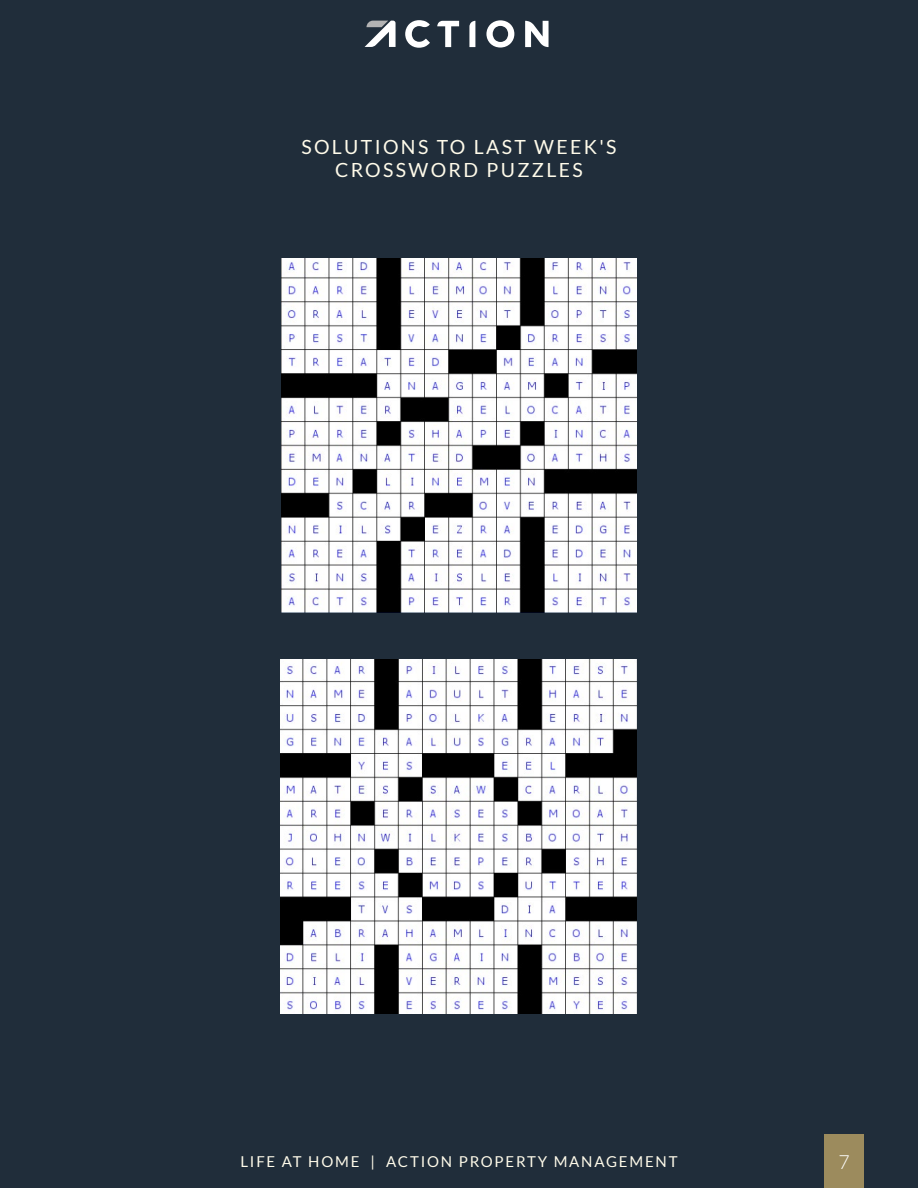
<style>
.page{position:relative;width:918px;height:1188px;background:#202d3a}
.page>*{position:absolute;margin:0;border:0;box-sizing:border-box;transform-origin:0 0}
.t1{font:19.5px/23.4px "Lato";letter-spacing:.12em;color:#fffbea;text-align:center}
.t2{font:300 19.5px "Lato";color:#fff}
.t3{font:15px "Lato";letter-spacing:.12em;color:#fffbea}
</style>
<div class="page">
<svg style="left:405px;top:20px;width:25px;height:28px"></svg>
<svg style="left:437px;top:21px;width:22px;height:26px"></svg>
<svg style="left:469px;top:21px;width:6px;height:26px"></svg>
<svg style="left:486px;top:20px;width:28px;height:28px"></svg>
<svg style="left:525px;top:21px;width:24px;height:26px"></svg>
<svg style="left:365px;top:21px;width:31px;height:26px"></svg>
<img style="left:282px;top:258px;width:354px;height:355px">
<img style="left:280px;top:659px;width:356px;height:355px">
<div style="left:824px;top:1134px;width:40px;height:54px;background:#9c8b5d"></div>
<p class="t1" style="left:301px;top:135px;width:317px">SOLUTIONS TO LAST WEEK'S<br>CROSSWORD PUZZLES</p>
<p class="t3" style="left:240px;top:1153px;width:439px">LIFE AT HOME | ACTION PROPERTY MANAGEMENT</p>
<p class="t2" style="left:839px;top:1151px;width:13px">7</p>
</div>
